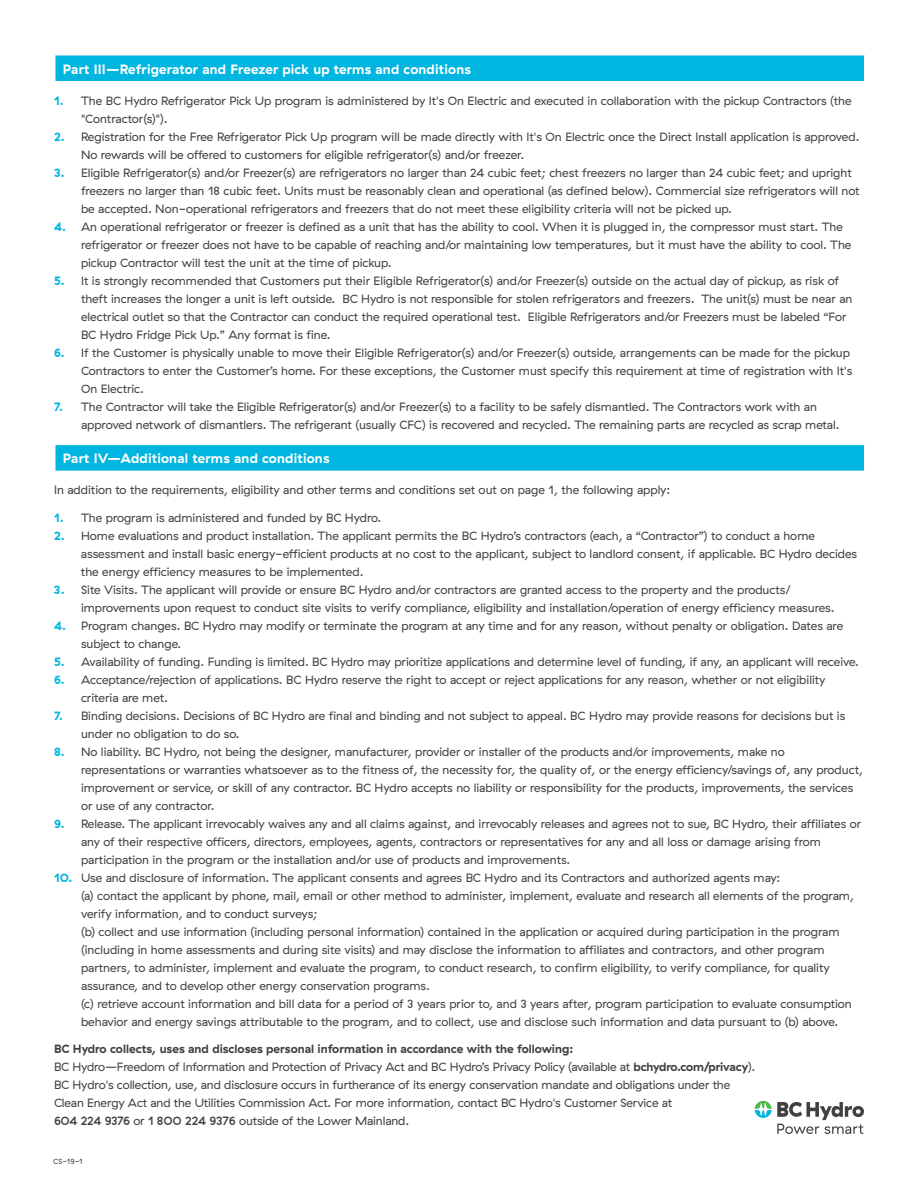
<style>
.page{position:relative;width:918px;height:1188px;background:#fff}
.page>*{position:absolute;margin:0;border:0;box-sizing:border-box;transform-origin:0 0}
.t1{font:700 13.5px "GT Haptik";letter-spacing:.015em;color:#fff}
.t2{font:12px/18px "GT Haptik";color:#414042}
.t3{font:7.5px "GT Haptik";color:#414042}
.s1{font-weight:700;color:#00b5df}
.s2{font-weight:700}
.s3{font-weight:500}
</style>
<div class="page">
<div style="left:55px;top:55px;width:810px;height:27px;background:#00b5df"></div>
<hr style="left:54px;top:55px;width:2px;height:26px;background:#fff">
<hr style="left:864px;top:55px;width:2px;height:26px;background:#fff">
<hr style="left:54px;top:81px;width:812px;height:1px;background:#fff">
<div style="left:55px;top:444px;width:810px;height:27px;background:#00b5df"></div>
<hr style="left:54px;top:444px;width:812px;height:1px;background:#fff">
<hr style="left:54px;top:445px;width:2px;height:26px;background:#fff">
<hr style="left:864px;top:445px;width:2px;height:26px;background:#fff">
<svg style="left:755px;top:1101px;width:109px;height:33px"></svg>
<p class="t1" style="left:63px;top:61px;width:410px">Part III—Refrigerator and Freezer pick up terms and conditions</p>
<p class="t2" style="left:81px;top:92px;width:772px;text-indent:-27px"><span class="s1">1.</span> The BC Hydro Refrigerator Pick Up program is administered by It's On Electric and executed in collaboration with the pickup Contractors (the "Contractor(s)").</p>
<p class="t2" style="left:81px;top:128px;width:780px;text-indent:-27px"><span class="s1">2.</span> Registration for the Free Refrigerator Pick Up program will be made directly with It's On Electric once the Direct Install application is approved.<br>No rewards will be offered to customers for eligible refrigerator(s) and/or freezer.</p>
<p class="t2" style="left:81px;top:164px;width:780px;text-indent:-27px"><span class="s1">3.</span> Eligible Refrigerator(s) and/or Freezer(s) are refrigerators no larger than 24 cubic feet; chest freezers no larger than 24 cubic feet; and upright freezers no larger than 18 cubic feet. Units must be reasonably clean and operational (as defined below). Commercial size refrigerators will not be accepted. Non-operational refrigerators and freezers that do not meet these eligibility criteria will not be picked up.</p>
<p class="t2" style="left:81px;top:218px;width:772px;text-indent:-27px"><span class="s1">4.</span> An operational refrigerator or freezer is defined as a unit that has the ability to cool. When it is plugged in, the compressor must start. The refrigerator or freezer does not have to be capable of reaching and/or maintaining low temperatures, but it must have the ability to cool. The pickup Contractor will test the unit at the time of pickup.</p>
<p class="t2" style="left:81px;top:272px;width:773px;text-indent:-27px"><span class="s1">5.</span> It is strongly recommended that Customers put their Eligible Refrigerator(s) and/or Freezer(s) outside on the actual day of pickup, as risk of theft increases the longer a unit is left outside. BC Hydro is not responsible for stolen refrigerators and freezers. The unit(s) must be near an electrical outlet so that the Contractor can conduct the required operational test. Eligible Refrigerators and/or Freezers must be labeled “For BC Hydro Fridge Pick Up.” Any format is fine.</p>
<p class="t2" style="left:81px;top:344px;width:773px;text-indent:-27px"><span class="s1">6.</span> If the Customer is physically unable to move their Eligible Refrigerator(s) and/or Freezer(s) outside, arrangements can be made for the pickup<br>Contractors to enter the Customer’s home. For these exceptions, the Customer must specify this requirement at time of registration with It's<br>On Electric.</p>
<p class="t2" style="left:81px;top:398px;width:760px;text-indent:-27px"><span class="s1">7.</span> The Contractor will take the Eligible Refrigerator(s) and/or Freezer(s) to a facility to be safely dismantled. The Contractors work with an approved network of dismantlers. The refrigerant (usually CFC) is recovered and recycled. The remaining parts are recycled as scrap metal.</p>
<p class="t1" style="left:63px;top:450px;width:268px">Part IV—Additional terms and conditions</p>
<p class="t2" style="left:54px;top:481px;width:618px">In addition to the requirements, eligibility and other terms and conditions set out on page 1, the following apply:</p>
<p class="t2" style="left:54px;top:509px;width:329px"><span class="s1">1.</span> The program is administered and funded by BC Hydro.</p>
<p class="t2" style="left:81px;top:527px;width:778px;text-indent:-27px"><span class="s1">2.</span> Home evaluations and product installation. The applicant permits the BC Hydro’s contractors (each, a “Contractor”) to conduct a home assessment and install basic energy-efficient products at no cost to the applicant, subject to landlord consent, if applicable. BC Hydro decides the energy efficiency measures to be implemented.</p>
<p class="t2" style="left:81px;top:581px;width:755px;text-indent:-27px"><span class="s1">3.</span> Site Visits. The applicant will provide or ensure BC Hydro and/or contractors are granted access to the property and the products/ improvements upon request to conduct site visits to verify compliance, eligibility and installation/operation of energy efficiency measures.</p>
<p class="t2" style="left:81px;top:617px;width:764px;text-indent:-27px"><span class="s1">4.</span> Program changes. BC Hydro may modify or terminate the program at any time and for any reason, without penalty or obligation. Dates are subject to change.</p>
<p class="t2" style="left:54px;top:653px;width:807px"><span class="s1">5.</span> Availability of funding. Funding is limited. BC Hydro may prioritize applications and determine level of funding, if any, an applicant will receive.</p>
<p class="t2" style="left:81px;top:671px;width:746px;text-indent:-27px"><span class="s1">6.</span> Acceptance/rejection of applications. BC Hydro reserve the right to accept or reject applications for any reason, whether or not eligibility criteria are met.</p>
<p class="t2" style="left:81px;top:707px;width:766px;text-indent:-27px"><span class="s1">7.</span> Binding decisions. Decisions of BC Hydro are final and binding and not subject to appeal. BC Hydro may provide reasons for decisions but is under no obligation to do so.</p>
<p class="t2" style="left:81px;top:743px;width:784px;text-indent:-27px"><span class="s1">8.</span> No liability. BC Hydro, not being the designer, manufacturer, provider or installer of the products and/or improvements, make no representations or warranties whatsoever as to the fitness of, the necessity for, the quality of, or the energy efficiency/savings of, any product, improvement or service, or skill of any contractor. BC Hydro accepts no liability or responsibility for the products, improvements, the services or use of any contractor.</p>
<p class="t2" style="left:81px;top:815px;width:782px;text-indent:-27px"><span class="s1">9.</span> Release. The applicant irrevocably waives any and all claims against, and irrevocably releases and agrees not to sue, BC Hydro, their affiliates or any of their respective officers, directors, employees, agents, contractors or representatives for any and all loss or damage arising from participation in the program or the installation and/or use of products and improvements.</p>
<p class="t2" style="left:81px;top:869px;width:775px;text-indent:-27px"><span class="s1">10.</span> Use and disclosure of information. The applicant consents and agrees BC Hydro and its Contractors and authorized agents may:<br>(a) contact the applicant by phone, mail, email or other method to administer, implement, evaluate and research all elements of the program, verify information, and to conduct surveys;<br>(b) collect and use information (including personal information) contained in the application or acquired during participation in the program (including in home assessments and during site visits) and may disclose the information to affiliates and contractors, and other program partners, to administer, implement and evaluate the program, to conduct research, to confirm eligibility, to verify compliance, for quality assurance, and to develop other energy conservation programs.<br>(c) retrieve account information and bill data for a period of 3 years prior to, and 3 years after, program participation to evaluate consumption behavior and energy savings attributable to the program, and to collect, use and disclose such information and data pursuant to (b) above.</p>
<p class="t2" style="left:54px;top:1040px;width:703px"><span class="s2">BC Hydro collects, uses and discloses personal information in accordance with the following:<br></span>BC Hydro—Freedom of Information and Protection of Privacy Act and BC Hydro’s Privacy Policy (available at <span class="s2">bchydro.com/privacy</span>).<br>BC Hydro's collection, use, and disclosure occurs in furtherance of its energy conservation mandate and obligations under the Clean Energy Act and the Utilities Commission Act. For more information, contact BC Hydro's Customer Service at<br><span class="s3">604 224 9376</span> or <span class="s3">1 800 224 9376</span> outside of the Lower Mainland.</p>
<p class="t3" style="left:53px;top:1157px;width:31px">CS-19-1</p>
</div>
